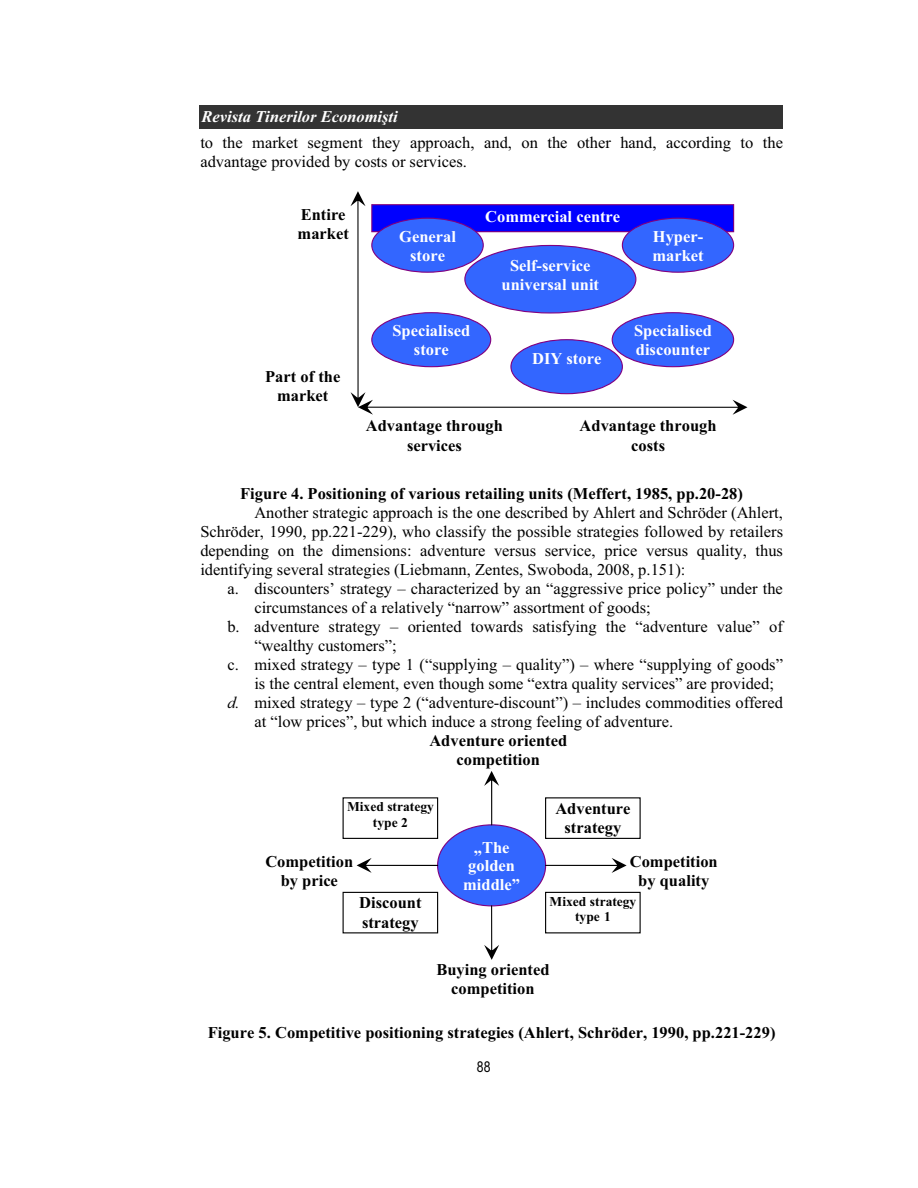
<style>
.page{position:relative;width:918px;height:1188px;background:#fff}
.page>*{position:absolute;margin:0;border:0;box-sizing:border-box;transform-origin:0 0}
.t1{font:16.5px/18.9px "Times New Roman";color:#000}
.t2{font:700 16.5px/19.4px "Times New Roman";color:#000;text-align:center}
.t3{font:700 16.5px/19px "Times New Roman";color:#fff;text-align:center}
.t4{font:italic 700 16.5px "Times New Roman";color:#fff}
.t5{font:15px "Arial Narrow";color:#000}
.t6{font:700 13.5px/15.5px "Times New Roman";color:#000;text-align:center}
.s1{font-style:italic}
</style>
<div class="page">
<div style="left:199px;top:106px;width:584px;height:23px;background:#333"></div>
<svg style="left:350px;top:191px;width:397px;height:224px"></svg>
<div style="left:372px;top:205px;width:362px;height:27px;background:#00f"></div>
<div style="left:371px;top:204px;width:363px;height:28px;border:1px solid #800080"></div>
<div style="left:372px;top:218px;width:111px;height:54px;background:#36f;border-radius:50%"></div>
<div style="left:371px;top:218px;width:113px;height:55px;border:1px solid #800080;border-radius:50%"></div>
<div style="left:465px;top:245px;width:171px;height:68px;background:#36f;border-radius:50%"></div>
<div style="left:622px;top:218px;width:112px;height:54px;background:#36f;border-radius:50%"></div>
<div style="left:622px;top:218px;width:112px;height:55px;border:1px solid #800080;border-radius:50%"></div>
<div style="left:372px;top:313px;width:119px;height:54px;background:#36f;border-radius:50%"></div>
<div style="left:371px;top:312px;width:120px;height:55px;border:1px solid #800080;border-radius:50%"></div>
<div style="left:511px;top:340px;width:111px;height:54px;background:#36f;border-radius:50%"></div>
<div style="left:510px;top:339px;width:113px;height:55px;border:1px solid #800080;border-radius:50%"></div>
<div style="left:612px;top:313px;width:122px;height:54px;background:#36f;border-radius:50%"></div>
<div style="left:612px;top:312px;width:122px;height:55px;border:1px solid #800080;border-radius:50%"></div>
<div style="left:343px;top:797px;width:95px;height:42px;border:1px solid #000"></div>
<div style="left:545px;top:797px;width:96px;height:42px;border:1px solid #000"></div>
<div style="left:545px;top:892px;width:96px;height:41px;border:1px solid #000"></div>
<div style="left:343px;top:892px;width:95px;height:41px;border:1px solid #000"></div>
<div style="left:438px;top:825px;width:108px;height:81px;background:#36f;border-radius:50%"></div>
<svg style="left:484px;top:905px;width:15px;height:55px"></svg>
<svg style="left:484px;top:771px;width:15px;height:54px"></svg>
<svg style="left:545px;top:858px;width:82px;height:15px"></svg>
<svg style="left:357px;top:858px;width:81px;height:15px"></svg>
<p class="t4" style="left:202px;top:107px;width:198px">Revista Tinerilor Economi-ti</p>
<p class="t1" style="left:200px;top:135px;width:584px">to the market segment they approach, and, on the other hand, according to the advantage provided by costs or services.</p>
<p class="t2" style="left:298px;top:207px;width:53px;text-align:left">Entire market</p>
<p class="t2" style="left:265px;top:369px;width:77px">Part of the market</p>
<p class="t3" style="left:399px;top:229px;width:58px">General store</p>
<p class="t3" style="left:392px;top:323px;width:79px">Specialised store</p>
<p class="t3" style="left:485px;top:209px;width:136px">Commercial centre</p>
<p class="t3" style="left:502px;top:258px;width:99px">Self-service universal unit</p>
<p class="t3" style="left:532px;top:350px;width:71px">DIY store</p>
<p class="t3" style="left:652px;top:229px;width:53px;text-align:left">Hyper&shy;market</p>
<p class="t3" style="left:634px;top:323px;width:79px;text-align:left">Specialised discounter</p>
<p class="t2" style="left:366px;top:418px;width:139px">Advantage through services</p>
<p class="t2" style="left:580px;top:418px;width:139px">Advantage through costs</p>
<p class="t2" style="left:240px;top:486px;width:504px">Figure 4. Positioning of various retailing units (Meffert, 1985, pp.20-28)</p>
<p class="t1" style="left:200px;top:504px;width:584px;text-align:justify;text-indent:54px">Another strategic approach is the one described by Ahlert and Schröder (Ahlert, Schröder, 1990, pp.221-229), who classify the possible strategies followed by retailers depending on the dimensions: adventure versus service, price versus quality, thus identifying several strategies (Liebmann, Zentes, Swoboda, 2008, p.151):</p>
<p class="t1" style="left:227px;top:580px;width:557px">a. discounters’ strategy – characterized by an “aggressive price policy” under the</p>
<p class="t1" style="left:254px;top:599px;width:398px">circumstances of a relatively “narrow” assortment of goods;</p>
<p class="t1" style="left:227px;top:618px;width:557px">b. adventure strategy – oriented towards satisfying the “adventure value” of</p>
<p class="t1" style="left:254px;top:637px;width:144px">“wealthy customers”;</p>
<p class="t1" style="left:227px;top:656px;width:557px">c. mixed strategy – type 1 (“supplying – quality”) – where “supplying of goods”</p>
<p class="t1" style="left:254px;top:675px;width:521px">is the central element, even though some “extra quality services” are provided;</p>
<p class="t1" style="left:227px;top:694px;width:557px"><span class="s1">d.</span> mixed strategy – type 2 (“adventure-discount”) – includes commodities offered</p>
<p class="t1" style="left:254px;top:713px;width:420px">at “low prices”, but which induce a strong feeling of adventure.</p>
<p class="t2" style="left:429px;top:732px;width:139px">Adventure oriented competition</p>
<p class="t6" style="left:347px;top:800px;width:88px">Mixed strategy type 2</p>
<p class="t2" style="left:555px;top:801px;width:77px;line-height:18.9px">Adventure strategy</p>
<p class="t2" style="left:265px;top:854px;width:89px">Competition by price</p>
<p class="t2" style="left:359px;top:895px;width:64px;text-align:left">Discount strategy</p>
<p class="t3" style="left:463px;top:839px;width:58px">„The golden middle”</p>
<p class="t2" style="left:630px;top:854px;width:89px">Competition by quality</p>
<p class="t6" style="left:550px;top:895px;width:88px">Mixed strategy type 1</p>
<p class="t2" style="left:436px;top:962px;width:115px">Buying oriented competition</p>
<p class="t2" style="left:208px;top:1025px;width:569px">Figure 5. Competitive positioning strategies (Ahlert, Schröder, 1990, pp.221-229)</p>
<p class="t5" style="left:477px;top:1062px;width:15px">88</p>
</div>
